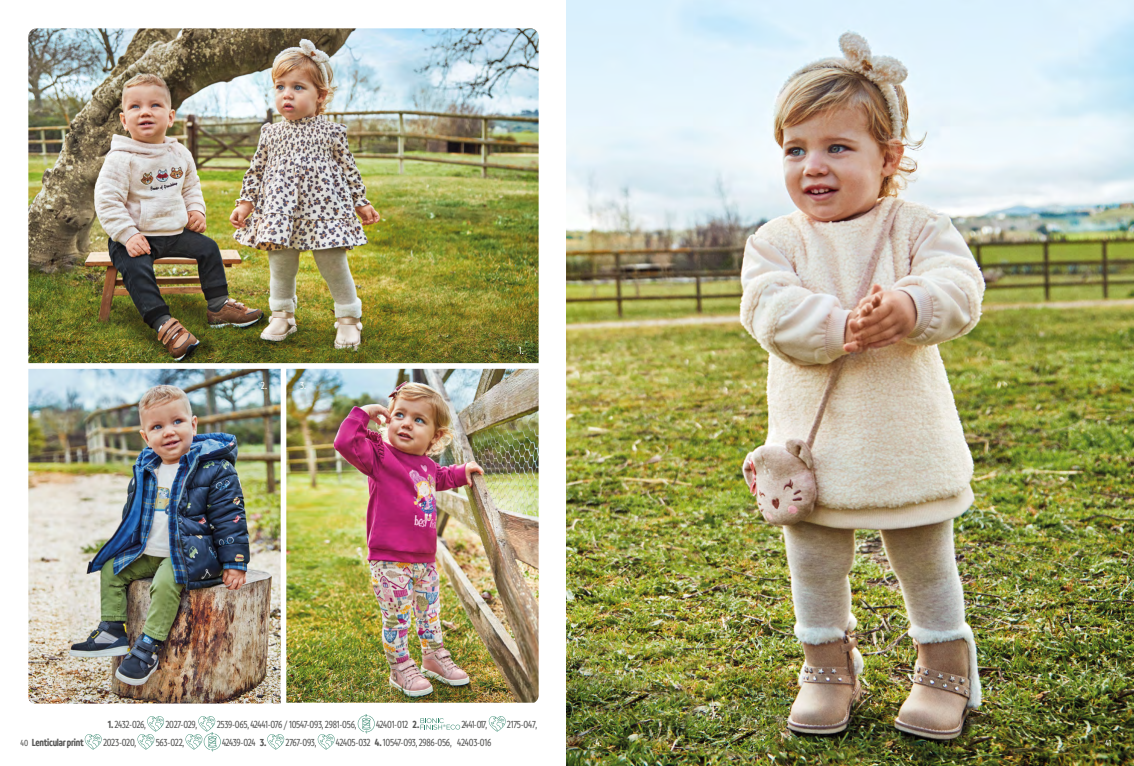
<style>
.page{position:relative;width:1134px;height:766px;background:#fff}
.page>*{position:absolute;margin:0;border:0;box-sizing:border-box;transform-origin:0 0}
.t1{font:500 condensed 11px "Branding SF";letter-spacing:-.03em;color:#575756}
.t2{font:700 condensed 11px "Branding SF";letter-spacing:-.025em;color:#575756}
.t3{font:500 condensed 11px "Branding SF";color:#fff}
.t4{font:500 condensed 9.5px "Branding SF";color:#575756}
.t5{font:500 condensed 9.5px "Branding SF";color:#fff}
.s1{font-weight:700}
</style>
<div class="page">
<img style="left:28px;top:28px;width:511px;height:335px">
<img style="left:286px;top:369px;width:253px;height:333px">
<img style="left:28px;top:369px;width:253px;height:334px">
<img style="left:567px;top:0;width:567px;height:765px">
<svg style="left:358px;top:714px;width:17px;height:19px"></svg>
<svg style="left:420px;top:718px;width:40px;height:11px"></svg>
<svg style="left:489px;top:716px;width:17px;height:15px"></svg>
<svg style="left:85px;top:734px;width:17px;height:15px"></svg>
<svg style="left:138px;top:716px;width:26px;height:33px"></svg>
<svg style="left:186px;top:716px;width:35px;height:35px"></svg>
<svg style="left:267px;top:734px;width:17px;height:15px"></svg>
<svg style="left:318px;top:734px;width:17px;height:15px"></svg>
<p class="t3" style="left:261px;top:379px;width:8px">2.</p>
<p class="t3" style="left:300px;top:379px;width:8px">3.</p>
<p class="t3" style="left:519px;top:344px;width:6px">1.</p>
<p class="t1" style="left:108px;top:718px;width:40px"><span class="s1">1.</span>2432-026,</p>
<p class="t1" style="left:166px;top:718px;width:33px">2027-029,</p>
<p class="t1" style="left:217px;top:718px;width:141px">2539-065, 42441-076 / 10547-093, 2981-056,</p>
<p class="t1" style="left:376px;top:718px;width:45px">42401-012 <span class="s1">2.</span></p>
<p class="t1" style="left:461px;top:718px;width:27px">2441-017,</p>
<p class="t1" style="left:507px;top:718px;width:32px">2175-047,</p>
<p class="t1" style="left:457px;top:735px;width:36px">42403-016</p>
<p class="t3" style="left:595px;top:736px;width:8px">4.</p>
<p class="t2" style="left:32px;top:735px;width:53px">Lenticular print</p>
<p class="t1" style="left:103px;top:736px;width:35px">2023-020,</p>
<p class="t1" style="left:156px;top:736px;width:30px">563-022,</p>
<p class="t1" style="left:222px;top:736px;width:46px">42439-024 <span class="s1">3.</span></p>
<p class="t1" style="left:286px;top:736px;width:32px">2767-093,</p>
<p class="t1" style="left:336px;top:736px;width:117px">42405-032 <span class="s1">4.</span> 10547-093, 2986-056,</p>
<p class="t4" style="left:21px;top:737px;width:9px">40</p>
<p class="t5" style="left:1106px;top:737px;width:7px">41</p>
</div>
